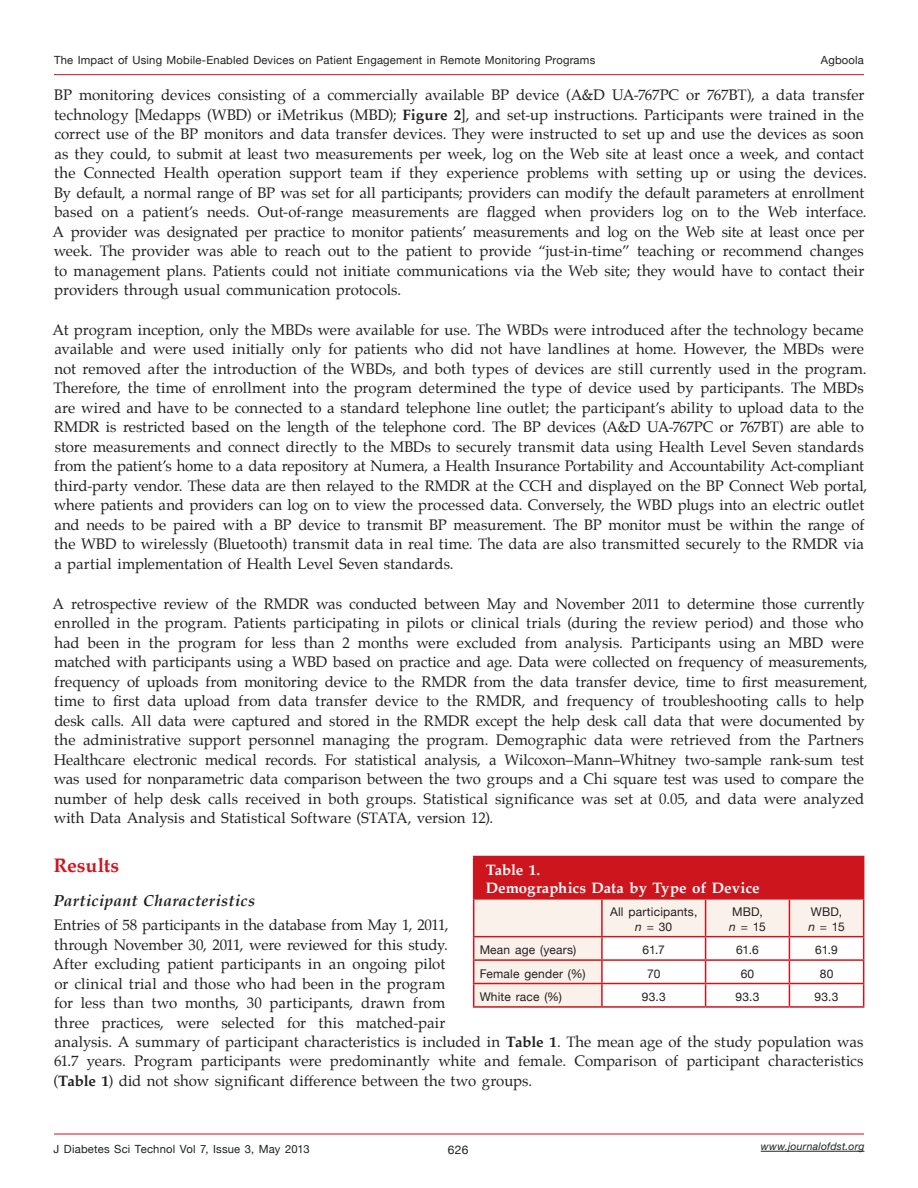
<style>
.page{position:relative;width:918px;height:1188px;background:#fff}
.page>*{position:absolute;margin:0;border:0;box-sizing:border-box;transform-origin:0 0}
.Subheads{font:700 19.5px "Palatino";letter-spacing:-.005em;color:#cd151d}
.Subhead2{font:italic 700 15.75px "Palatino";letter-spacing:.02em;color:#231f20}
.t1{font:15px/19.5px "Palatino";color:#231f20}
.Table_Title{font:700 15px "Palatino";color:#fff}
.Table_Text{font:12px/14.4px "Helvetica Neue";letter-spacing:.015em;color:#231f20}
.t2{font:11.25px "Helvetica Neue";letter-spacing:.015em;color:#231f20}
.t3{font:italic 10.5px "Helvetica Neue";letter-spacing:.02em;color:#231f20}
.s1{font-weight:700}
.s2{font-style:italic}
</style>
<div class="page">
<hr style="left:54px;top:1134px;width:810px;height:1px;background:#cd151d">
<hr style="left:54px;top:74px;width:810px;height:1px;background:#cd151d">
<hr style="left:761px;top:1151px;width:103px;height:1px;background:#231f20">
<div style="left:474px;top:856px;width:390px;height:43px;background:#cd151d"></div>
<hr style="left:473px;top:856px;width:129px;height:1px;background:#cd151d">
<hr style="left:473px;top:857px;width:1px;height:41px;background:#cd151d">
<hr style="left:473px;top:898px;width:129px;height:2px;background:#cd151d">
<svg style="left:473px;top:899px;width:391px;height:107px"></svg>
<hr style="left:473px;top:1006px;width:129px;height:2px;background:#cd151d">
<hr style="left:602px;top:1006px;width:104px;height:2px;background:#cd151d">
<hr style="left:706px;top:1006px;width:83px;height:2px;background:#cd151d">
<hr style="left:789px;top:1006px;width:75px;height:2px;background:#cd151d">
<p class="t2" style="left:54px;top:52px;width:543px">The Impact of Using Mobile-Enabled Devices on Patient Engagement in Remote Monitoring Programs</p>
<p class="t2" style="left:821px;top:52px;width:45px">Agboola</p>
<p class="t1" style="left:52px;top:85px;width:816px">BP monitoring devices consisting of a commercially available BP device (A&amp;D UA-767PC or 767BT), a data transfer technology [Medapps (WBD) or iMetrikus (MBD); <span class="s1">Figure 2</span>], and set-up instructions. Participants were trained in the correct use of the BP monitors and data transfer devices. They were instructed to set up and use the devices as soon as they could, to submit at least two measurements per week, log on the Web site at least once a week, and contact the Connected Health operation support team if they experience problems with setting up or using the devices.<br>By default, a normal range of BP was set for all participants; providers can modify the default parameters at enrollment based on a patient’s needs. Out-of-range measurements are flagged when providers log on to the Web interface.<br>A provider was designated per practice to monitor patients’ measurements and log on the Web site at least once per week. The provider was able to reach out to the patient to provide “just-in-time” teaching or recommend changes to management plans. Patients could not initiate communications via the Web site; they would have to contact their providers through usual communication protocols.</p>
<p class="t1" style="left:52px;top:320px;width:816px">At program inception, only the MBDs were available for use. The WBDs were introduced after the technology became available and were used initially only for patients who did not have landlines at home. However, the MBDs were not removed after the introduction of the WBDs, and both types of devices are still currently used in the program.<br>Therefore, the time of enrollment into the program determined the type of device used by participants. The MBDs are wired and have to be connected to a standard telephone line outlet; the participant’s ability to upload data to the RMDR is restricted based on the length of the telephone cord. The BP devices (A&amp;D UA-767PC or 767BT) are able to store measurements and connect directly to the MBDs to securely transmit data using Health Level Seven standards from the patient’s home to a data repository at Numera, a Health Insurance Portability and Accountability Act-compliant third-party vendor. These data are then relayed to the RMDR at the CCH and displayed on the BP Connect Web portal, where patients and providers can log on to view the processed data. Conversely, the WBD plugs into an electric outlet and needs to be paired with a BP device to transmit BP measurement. The BP monitor must be within the range of the WBD to wirelessly (Bluetooth) transmit data in real time. The data are also transmitted securely to the RMDR via a partial implementation of Health Level Seven standards.</p>
<p class="t1" style="left:52px;top:594px;width:817px">A retrospective review of the RMDR was conducted between May and November 2011 to determine those currently enrolled in the program. Patients participating in pilots or clinical trials (during the review period) and those who had been in the program for less than 2 months were excluded from analysis. Participants using an MBD were matched with participants using a WBD based on practice and age. Data were collected on frequency of measurements, frequency of uploads from monitoring device to the RMDR from the data transfer device, time to first measurement, time to first data upload from data transfer device to the RMDR, and frequency of troubleshooting calls to help desk calls. All data were captured and stored in the RMDR except the help desk call data that were documented by the administrative support personnel managing the program. Demographic data were retrieved from the Partners Healthcare electronic medical records. For statistical analysis, a Wilcoxon–Mann–Whitney two-sample rank-sum test was used for nonparametric data comparison between the two groups and a Chi square test was used to compare the number of help desk calls received in both groups. Statistical significance was set at 0.05, and data were analyzed with Data Analysis and Statistical Software (STATA, version 12).</p>
<p class="Subheads" style="left:53px;top:849px;width:67px">Results</p>
<p class="Subhead2" style="left:53px;top:888px;width:203px">Participant Characteristics</p>
<p class="t1" style="left:52px;top:915px;width:398px">Entries of 58 participants in the database from May 1, 2011, through November 30, 2011, were reviewed for this study.<br>After excluding patient participants in an ongoing pilot or clinical trial and those who had been in the program for less than two months, 30 participants, drawn from three practices, were selected for this matched-pair</p>
<p class="Table_Title" style="left:486px;top:857px;width:56px">Table 1.</p>
<p class="Table_Title" style="left:486px;top:875px;width:275px">Demographics Data by Type of Device</p>
<p class="Table_Text" style="left:610px;top:905px;width:89px;text-align:center">All participants, <span class="s2">n</span> = 30</p>
<p class="Table_Text" style="left:729px;top:905px;width:38px">MBD, <span class="s2">n</span> = 15</p>
<p class="Table_Text" style="left:808px;top:905px;width:38px">WBD, <span class="s2">n</span> = 15</p>
<p class="Table_Text" style="left:480px;top:943px;width:98px">Mean age (years)</p>
<p class="Table_Text" style="left:643px;top:943px;width:24px">61.7</p>
<p class="Table_Text" style="left:736px;top:943px;width:24px">61.6</p>
<p class="Table_Text" style="left:815px;top:943px;width:24px">61.9</p>
<p class="Table_Text" style="left:480px;top:967px;width:107px">Female gender (%)</p>
<p class="Table_Text" style="left:647px;top:967px;width:15px">70</p>
<p class="Table_Text" style="left:741px;top:967px;width:15px">60</p>
<p class="Table_Text" style="left:820px;top:967px;width:15px">80</p>
<p class="Table_Text" style="left:480px;top:990px;width:84px">White race (%)</p>
<p class="Table_Text" style="left:642px;top:990px;width:25px">93.3</p>
<p class="Table_Text" style="left:736px;top:990px;width:25px">93.3</p>
<p class="Table_Text" style="left:815px;top:990px;width:25px">93.3</p>
<p class="t1" style="left:54px;top:1032px;width:811px;text-align:justify">analysis. A summary of participant characteristics is included in <span class="s1">Table 1</span>. The mean age of the study population was 61.7 years. Program participants were predominantly white and female. Comparison of participant characteristics (<span class="s1">Table 1</span>) did not show significant difference between the two groups.</p>
<p class="t2" style="left:54px;top:1140px;width:258px">J Diabetes Sci Technol Vol 7, Issue 3, May 2013</p>
<p class="t3" style="left:761px;top:1140px;width:105px">www.journalofdst.org</p>
<p class="Table_Text" style="left:448px;top:1143px;width:22px">626</p>
</div>
